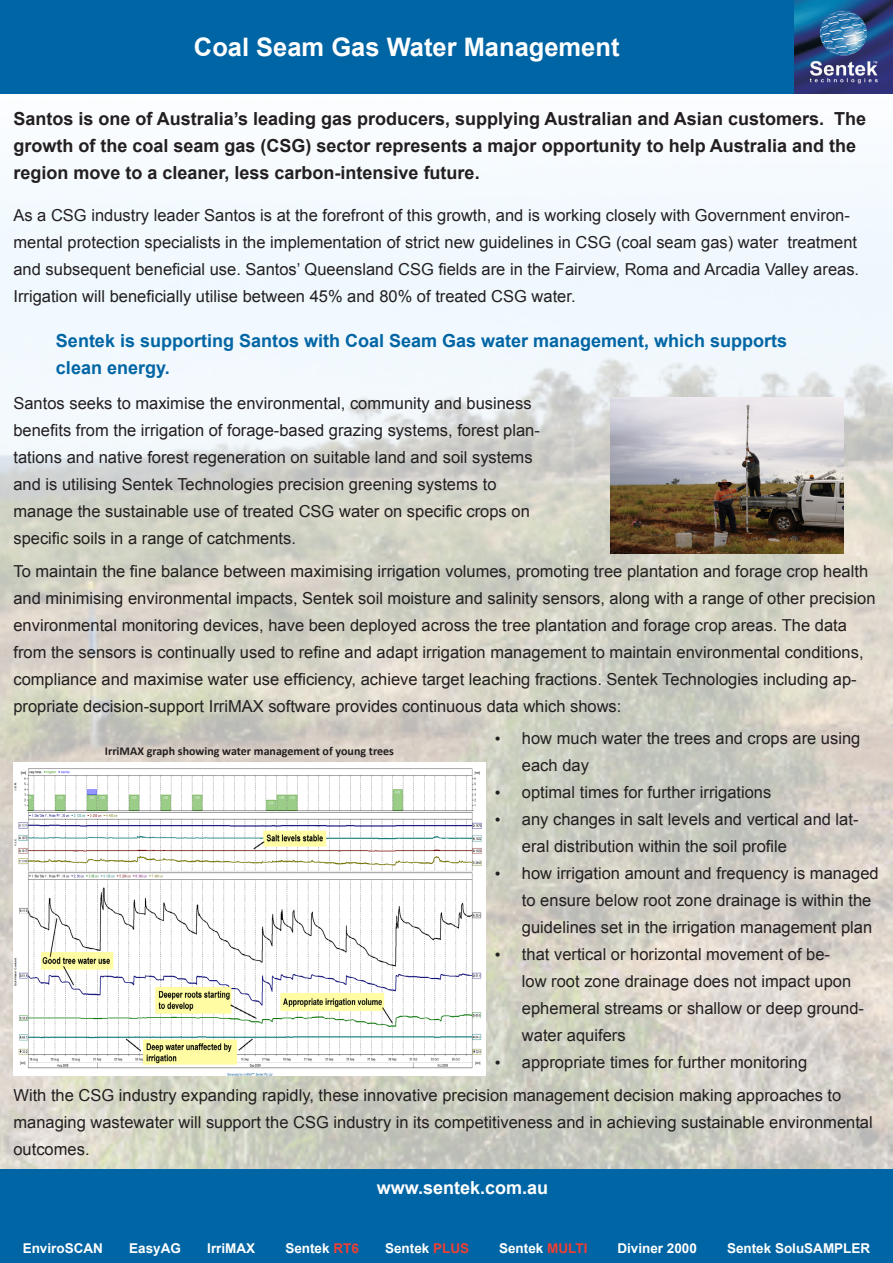
<style>
.page{position:relative;width:893px;height:1263px;background:#fff}
.page>*{position:absolute;margin:0;border:0;box-sizing:border-box;transform-origin:0 0}
.t1{font:700 25.5px "Arial";color:#fff}
.t2{font:700 18px/27px "Arial";color:#231f20}
.t3{font:700 18px/27px "Arial";color:#0065a4}
.t4{font:700 18px "Arial";color:#fff}
.t5{font:16.5px/27px "Arial";color:#231f20}
.t6{font:700 13.5px "Arial";color:#fff}
.t7{font:700 12px "Calibri";color:#231f20}
.s1{font-family:"Times New Roman"}
.s2{color:#ee3f34}
</style>
<div class="page">
<img style="left:0;top:93px;width:892px;height:1076px">
<div style="left:0;top:0;width:893px;height:93px;background:#0065a4"></div>
<img style="left:795px;top:0;width:98px;height:93px">
<div style="left:0;top:1170px;width:893px;height:93px;background:#0065a4"></div>
<img style="left:611px;top:397px;width:233px;height:156px">
<img style="left:13px;top:762px;width:472px;height:313px">
<p class="t1" style="left:194px;top:30px;width:427px">Coal Seam Gas Water Management</p>
<p class="t2" style="left:13px;top:106px;width:854px">Santos is one of Australia’s leading gas producers, supplying Australian and Asian customers. The growth of the coal seam gas (CSG) sector represents a major opportunity to help Australia and the region move to a cleaner, less carbon-intensive future.</p>
<p class="t5" style="left:13px;top:202px;width:847px">As a CSG industry leader Santos is at the forefront of this growth, and is working closely with Government environ&shy;mental protection specialists in the implementation of strict new guidelines in CSG (coal seam gas) water treatment and subsequent beneficial use. Santos’ Queensland CSG fields are in the Fairview, Roma and Arcadia Valley areas.<br>Irrigation will beneficially utilise between 45% and 80% of treated CSG water.</p>
<p class="t3" style="left:56px;top:328px;width:733px">Sentek is supporting Santos with Coal Seam Gas water management, which supports clean energy.</p>
<p class="t5" style="left:13px;top:390px;width:528px">Santos seeks to maximise the environmental, community and business benefits from the irrigation of forage-based grazing systems, forest plan&shy;tations and native forest regeneration on suitable land and soil systems and is utilising Sentek Technologies precision greening systems to manage the sustainable use of treated CSG water on specific crops on specific soils in a range of catchments.</p>
<p class="t5" style="left:13px;top:557px;width:863px">To maintain the fine balance between maximising irrigation volumes, promoting tree plantation and forage crop health and minimising environmental impacts, Sentek soil moisture and salinity sensors, along with a range of other precision environmental monitoring devices, have been deployed across the tree plantation and forage crop areas. The data from the sensors is continually used to refine and adapt irrigation management to maintain environmental conditions, compliance and maximise water use efficiency, achieve target leaching fractions. Sentek Technologies including ap&shy;propriate decision-support IrriMAX software provides continuous data which shows:</p>
<p class="t7" style="left:105px;top:744px;width:291px">IrriMAX graph showing water management of young trees</p>
<p class="t5" style="left:522px;top:725px;width:340px;text-indent:-27px"><span class="s1">•</span> how much water the trees and crops are using each day</p>
<p class="t5" style="left:495px;top:779px;width:278px"><span class="s1">•</span> optimal times for further irrigations</p>
<p class="t5" style="left:522px;top:806px;width:338px;text-indent:-27px"><span class="s1">•</span> any changes in salt levels and vertical and lat&shy;eral distribution within the soil profile</p>
<p class="t5" style="left:522px;top:860px;width:358px;text-indent:-27px"><span class="s1">•</span> how irrigation amount and frequency is managed to ensure below root zone drainage is within the guidelines set in the irrigation management plan</p>
<p class="t5" style="left:522px;top:941px;width:344px;text-indent:-27px"><span class="s1">•</span> that vertical or horizontal movement of be-<br>low root zone drainage does not impact upon ephemeral streams or shallow or deep ground&shy;water aquifers</p>
<p class="t5" style="left:495px;top:1049px;width:314px"><span class="s1">•</span> appropriate times for further monitoring</p>
<p class="t5" style="left:13px;top:1081px;width:861px">With the CSG industry expanding rapidly, these innovative precision management decision making approaches to managing wastewater will support the CSG industry in its competitiveness and in achieving sustainable environmental outcomes.</p>
<p class="t4" style="left:377px;top:1175px;width:173px">www.sentek.com.au</p>
<p class="t6" style="left:23px;top:1239px;width:82px">EnviroSCAN</p>
<p class="t6" style="left:129px;top:1239px;width:53px">EasyAG</p>
<p class="t6" style="left:207px;top:1239px;width:50px">IrriMAX</p>
<p class="t6" style="left:285px;top:1239px;width:75px">Sentek <span class="s2">RT6</span></p>
<p class="t6" style="left:385px;top:1239px;width:86px">Sentek <span class="s2">PLUS</span></p>
<p class="t6" style="left:499px;top:1239px;width:90px">Sentek <span class="s2">MULTI</span></p>
<p class="t6" style="left:617px;top:1239px;width:81px">Diviner 2000</p>
<p class="t6" style="left:727px;top:1239px;width:145px">Sentek SoluSAMPLER</p>
</div>
